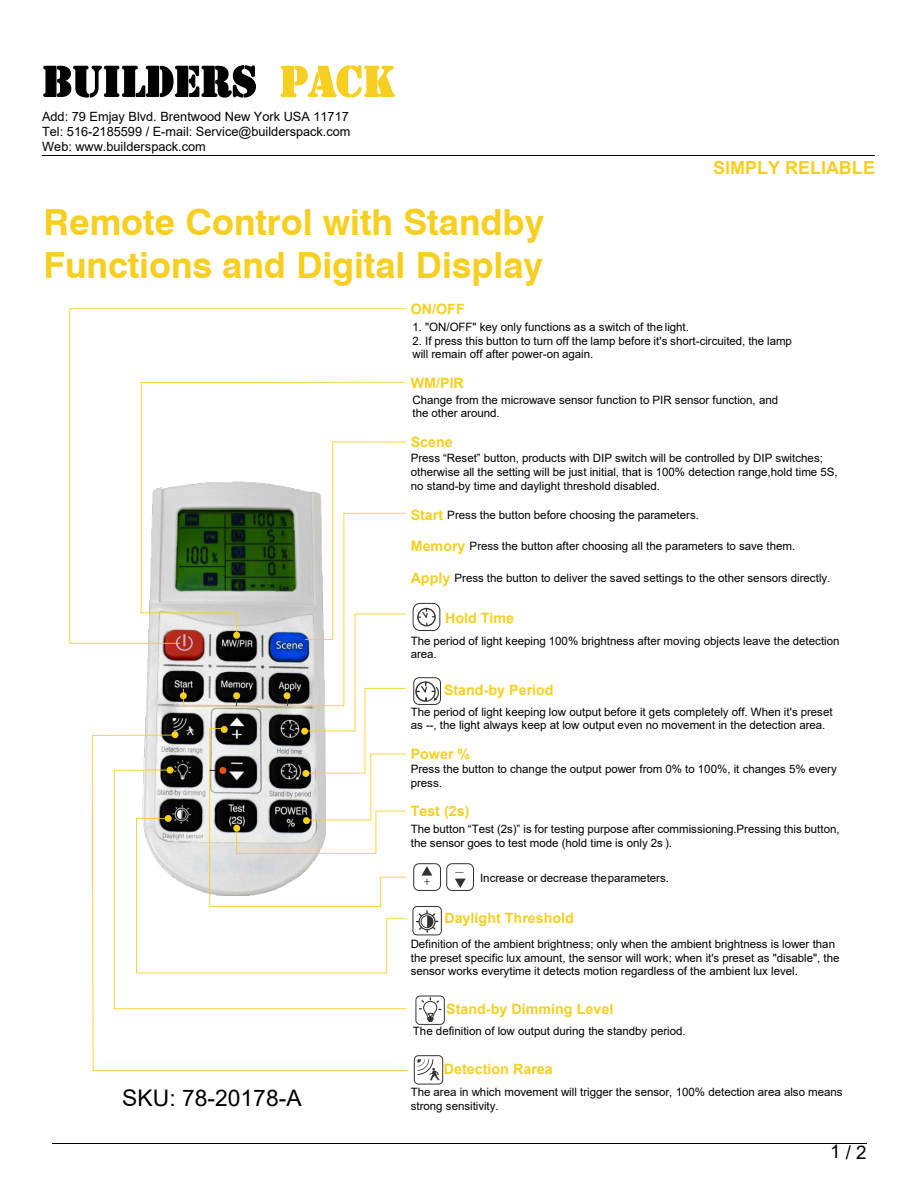
<style>
.page{position:relative;width:918px;height:1188px;background:#fff}
.page>*{position:absolute;margin:0;border:0;box-sizing:border-box;transform-origin:0 0}
.t1{font:700 36px/43.2px "Swiss 721 BT";color:#f7cf21}
.t2{font:22.8px "Arial";color:#000}
.t3{font:18.75px "Arial";color:#000}
.t4{font:700 18px "Arial";color:#f7cf21}
.t5{font:700 14.25px "Arial";color:#f7cf21}
.t6{font:12.75px/15.1px "Arial";color:#000}
.t7{font:300 12px "Adobe Song Std";color:#000}
.t8{font:11.55px/13.6px "Arial";letter-spacing:-.005em;color:#000}
.s1{font-weight:700;font-size:14.25px;color:#f7cf21}
</style>
<div class="page">
<hr style="left:52px;top:1143px;width:814px;height:1px;background:#000">
<svg style="left:69px;top:308px;width:337px;height:336px"></svg>
<svg style="left:141px;top:382px;width:265px;height:60px"></svg>
<svg style="left:92px;top:735px;width:316px;height:336px"></svg>
<svg style="left:136px;top:442px;width:270px;height:531px"></svg>
<svg style="left:417px;top:608px;width:19px;height:18px"></svg>
<div style="left:413px;top:603px;width:27px;height:28px;border:1px solid #313333;border-radius:7px"></div>
<svg style="left:415px;top:681px;width:24px;height:21px"></svg>
<div style="left:413px;top:677px;width:28px;height:28px;border:1px solid #313333;border-radius:5px"></div>
<div style="left:413px;top:863px;width:28px;height:28px;border:1px solid #313333;border-radius:5px"></div>
<svg style="left:421px;top:866px;width:11px;height:10px"></svg>
<div style="left:446px;top:863px;width:28px;height:28px;border:1px solid #313333;border-radius:5px"></div>
<svg style="left:455px;top:879px;width:11px;height:9px"></svg>
<svg style="left:416px;top:910px;width:22px;height:23px"></svg>
<div style="left:413px;top:906px;width:29px;height:29px;border:1px solid #323333;border-radius:4px"></div>
<div style="left:416px;top:996px;width:29px;height:29px;border:1px solid #323333;border-radius:4px"></div>
<svg style="left:419px;top:997px;width:22px;height:25px"></svg>
<div style="left:414px;top:1055px;width:29px;height:29px;border:1px solid #323333;border-radius:4px"></div>
<svg style="left:418px;top:1059px;width:22px;height:22px"></svg>
<svg style="left:43px;top:65px;width:213px;height:33px"></svg>
<svg style="left:280px;top:65px;width:115px;height:33px"></svg>
<hr style="left:42px;top:155px;width:833px;height:1px;background:#000">
<p class="t6" style="left:42px;top:109px;width:310px">Add: 79 Emjay Blvd. Brentwood New York USA 11717<br>Tel: 516-2185599 / E-mail: Service@builderspack.com<br>Web: www.builderspack.com</p>
<h3 class="t4" style="left:713px;top:155px;width:163px">SIMPLY RELIABLE</h3>
<h1 class="t1" style="left:44px;top:200px;width:502px">Remote Control with Standby<br>Functions and Digital Display</h1>
<p class="t5" style="left:411px;top:299px;width:56px">ON/OFF</p>
<p class="t8" style="left:412px;top:320px;width:278px">1. "ON/OFF" key only functions as a switch of the light.</p>
<p class="t8" style="left:413px;top:334px;width:381px">2. If press this button to turn off the lamp before it's short-circuited, the lamp will remain off after power-on again.</p>
<p class="t5" style="left:411px;top:373px;width:55px">WM/PIR</p>
<p class="t8" style="left:413px;top:393px;width:367px">Change from the microwave sensor function to PIR sensor function, and the other around.</p>
<p class="t5" style="left:411px;top:432px;width:44px">Scene</p>
<p class="t8" style="left:411px;top:451px;width:429px">Press “Reset” button, products with DIP switch will be controlled by DIP switches; otherwise all the setting will be just initial, that is 100% detection range,hold time 5S, no stand-by time and daylight threshold disabled.</p>
<p class="t8" style="left:411px;top:508px;width:290px"><span class="s1">Start</span> Press the button before choosing the parameters.</p>
<p class="t8" style="left:411px;top:539px;width:386px"><span class="s1">Memory</span> Press the button after choosing all the parameters to save them.</p>
<p class="t8" style="left:411px;top:571px;width:421px"><span class="s1">Apply</span> Press the button to deliver the saved settings to the other sensors directly.</p>
<p class="t5" style="left:445px;top:608px;width:71px">Hold Time</p>
<p class="t8" style="left:411px;top:634px;width:430px">The period of light keeping 100% brightness after moving objects leave the detection area.</p>
<p class="t5" style="left:444px;top:680px;width:111px">Stand-by Period</p>
<p class="t8" style="left:411px;top:705px;width:424px">The period of light keeping low output before it gets completely off. When it's preset as --, the light always keep at low output even no movement in the detection area.</p>
<p class="t5" style="left:411px;top:744px;width:61px">Power %</p>
<p class="t8" style="left:411px;top:762px;width:428px">Press the button to change the output power from 0% to 100%, it changes 5% every press.</p>
<p class="t5" style="left:411px;top:801px;width:60px">Test (2s)</p>
<p class="t8" style="left:411px;top:823px;width:431px">The button “Test (2s)” is for testing purpose after commissioning.Pressing this button, the sensor goes to test mode (hold time is only 2s ).</p>
<p class="t8" style="left:480px;top:871px;width:191px">Increase or decrease theparameters.</p>
<p class="t5" style="left:444px;top:908px;width:131px">Daylight Threshold</p>
<p class="t8" style="left:411px;top:937px;width:430px">Definition of the ambient brightness; only when the ambient brightness is lower than the preset specific lux amount, the sensor will work; when it's preset as "disable", the sensor works everytime it detects motion regardless of the ambient lux level.</p>
<p class="t5" style="left:446px;top:999px;width:169px">Stand-by Dimming Level</p>
<p class="t8" style="left:413px;top:1024px;width:274px">The definition of low output during the standby period.</p>
<p class="t7" style="left:466px;top:880px;width:13px;rotate:-180deg">－</p>
<p class="t7" style="left:423px;top:874px;width:9px">+</p>
<h2 class="t2" style="left:122px;top:1083px;width:181px">SKU: 78-20178-A</h2>
<p class="t5" style="left:444px;top:1059px;width:111px">Detection Rarea</p>
<p class="t8" style="left:411px;top:1085px;width:434px">The area in which movement will trigger the sensor, 100% detection area also means strong sensitivity.</p>
<h3 class="t3" style="left:830px;top:1139px;width:38px">1/2</h3>
</div>
